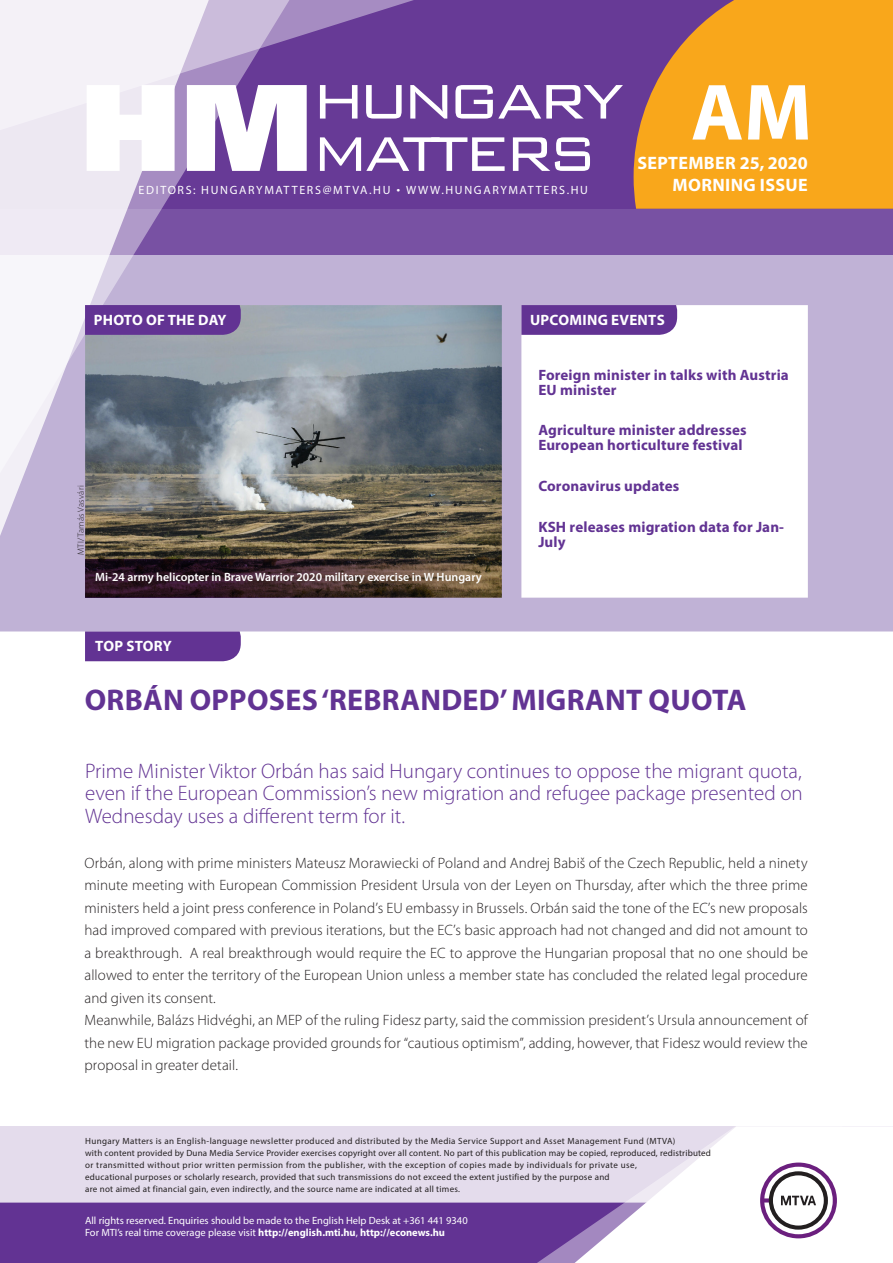
<style>
.page{position:relative;width:893px;height:1263px;background:#fff}
.page>*{position:absolute;margin:0;border:0;box-sizing:border-box;transform-origin:0 0}
.t1{font:700 80.55px "Myriad Pro";color:#fff}
._00_borito_cimsor{font:700 30px "Myriad Pro";letter-spacing:.01em;color:#623393}
._00_borito_alcimsor{font:300 21px/22.5px "Myriad Pro";color:#623393;text-align:justify}
.t2{font:700 18px/22.5px "Myriad Pro";letter-spacing:.02em;color:#fff;text-align:right}
._03_kenyer_szöveg-1{font:300 15px/22.5px "Myriad Pro";letter-spacing:.005em;color:#231f20;text-align:justify}
._00_borito_cimsorkic{font:700 15px/15px "Myriad Pro";letter-spacing:.01em;color:#623393}
.t3{font:700 15px "Myriad Pro";letter-spacing:.02em;color:#fff}
._04_kepalairas{font:600 12px "Myriad Pro";color:#fff}
.t4{font:12px "Myriad Pro";letter-spacing:.14em;color:#fff}
.t5{font:10.5px/12px "Myriad Pro";color:#fff}
.t6{font:9px/12px "Myriad Pro";letter-spacing:.03em;color:#231f20}
._03_kenyer_szöveg-1-2{font:300 9px "Myriad Pro";letter-spacing:.025em;color:#231f20}
.s1{font-family:"Geogrotesque"}
.s2{font-weight:700}
</style>
<div class="page">
<div style="left:0;top:1126px;width:893px;height:137px;background:#e4dcec"></div>
<div style="left:0;top:1202px;width:506px;height:61px;background:#623393"></div>
<svg style="left:506px;top:1202px;width:69px;height:61px;background:#6b3e99"></svg>
<svg style="left:575px;top:1126px;width:318px;height:137px"></svg>
<svg style="left:0;top:255px;width:893px;height:376px"></svg>
<div style="left:0;top:0;width:893px;height:255px;background:linear-gradient(to bottom,#633493,#72489e)"></div>
<svg style="left:634px;top:0;width:259px;height:209px;background:#ea9c26"></svg>
<svg style="left:225px;top:221px;width:83px;height:287px;background:#a4a2b7"></svg>
<svg style="left:225px;top:0;width:257px;height:221px;background:#744c9f"></svg>
<svg style="left:0;top:0;width:225px;height:610px"></svg>
<svg style="left:87px;top:85px;width:88px;height:86px"></svg>
<svg style="left:187px;top:85px;width:120px;height:86px"></svg>
<svg style="left:320px;top:85px;width:37px;height:34px"></svg>
<svg style="left:366px;top:85px;width:36px;height:34px"></svg>
<svg style="left:410px;top:85px;width:37px;height:34px"></svg>
<svg style="left:455px;top:85px;width:168px;height:34px"></svg>
<svg style="left:320px;top:137px;width:185px;height:34px"></svg>
<svg style="left:513px;top:137px;width:77px;height:34px"></svg>
<div style="left:85px;top:631px;width:156px;height:30px;background:#623393"></div>
<svg style="left:521px;top:305px;width:156px;height:30px;background:#653795"></svg>
<div style="left:85px;top:305px;width:156px;height:30px;background:#623393"></div>
<svg style="left:85px;top:559px;width:417px;height:39px;background:#3f2a2a"></svg>
<p class="t4" style="left:139px;top:182px;width:451px">EDITORS: HUNGARYMATTERS@MTVA.HU <span class="s1">¬</span> WWW.HUNGARYMATTERS.HU</p>
<h1 class="t1" style="left:691px;top:60px;width:122px">AM</h1>
<p class="t2" style="left:637px;top:151px;width:172px">SEPTEMBER 25, 2020<br>MORNING ISSUE</p>
<p class="t3" style="left:94px;top:310px;width:134px">PHOTO OF THE DAY</p>
<p class="t3" style="left:530px;top:310px;width:136px">UPCOMING EVENTS</p>
<p class="_03_kenyer_szöveg-1-2" style="left:76px;top:555px;width:71px;rotate:-90deg">MTI/Tamás Vasvári</p>
<p class="_04_kepalairas" style="left:95px;top:569px;width:388px">Mi-24 army helicopter in Brave Warrior 2020 military exercise in W Hungary</p>
<p class="_00_borito_cimsorkic" style="left:538px;top:367px;width:252px">Foreign minister in talks with Austria<br>EU minister</p>
<p class="_00_borito_cimsorkic" style="left:538px;top:422px;width:210px">Agriculture minister addresses<br>European horticulture festival</p>
<p class="_00_borito_cimsorkic" style="left:538px;top:478px;width:143px">Coronavirus updates</p>
<p class="_00_borito_cimsorkic" style="left:538px;top:518px;width:247px">KSH releases migration data for Jan-<br>July</p>
<p class="t3" style="left:95px;top:636px;width:78px">TOP STORY</p>
<p class="_00_borito_cimsor" style="left:85px;top:680px;width:663px">ORBÁN OPPOSES ‘REBRANDED’ MIGRANT QUOTA</p>
<p class="_00_borito_alcimsor" style="left:85px;top:759px;width:719px">Prime Minister Viktor Orbán has said Hungary continues to oppose the migrant quota, even if the European Commission’s new migration and refugee package presented on Wednesday uses a different term for it.</p>
<p class="_03_kenyer_szöveg-1" style="left:85px;top:851px;width:725px">Orbán, along with prime ministers Mateusz Morawiecki of Poland and Andrej Babiš of the Czech Republic, held a ninety minute meeting with European Commission President Ursula von der Leyen on Thursday, after which the three prime ministers held a joint press conference in Poland’s EU embassy in Brussels. Orbán said the tone of the EC’s new proposals had improved compared with previous iterations, but the EC’s basic approach had not changed and did not amount to a breakthrough. A real breakthrough would require the EC to approve the Hungarian proposal that no one should be allowed to enter the territory of the European Union unless a member state has concluded the related legal procedure and given its consent.</p>
<p class="_03_kenyer_szöveg-1" style="left:85px;top:1009px;width:725px">Meanwhile, Balázs Hidvéghi, an MEP of the ruling Fidesz party, said the commission president’s Ursula announcement of the new EU migration package provided grounds for “cautious optimism”, adding, however, that Fidesz would review the proposal in greater detail.</p>
<p class="t6" style="left:85px;top:1134px;width:627px">Hungary Matters is an English-language newsletter produced and distributed by the Media Service Support and Asset Management Fund (MTVA)<br>with content provided by Duna Media Service Provider exercises copyright over all content. No part of this publication may be copied, reproduced, redistributed or transmitted without prior written permission from the publisher, with the exception of copies made by individuals for private use,<br>educational purposes or scholarly research, provided that such transmissions do not exceed the extent justified by the purpose and<br>are not aimed at financial gain, even indirectly, and the source name are indicated at all times.</p>
<p class="t5" style="left:85px;top:1214px;width:384px">All rights reserved. Enquiries should be made to the English Help Desk at +361 441 9340<br>For MTI’s real time coverage please visit <span class="s2">http://english.mti.hu</span>, <span class="s2">http://econews.hu</span></p>
</div>
